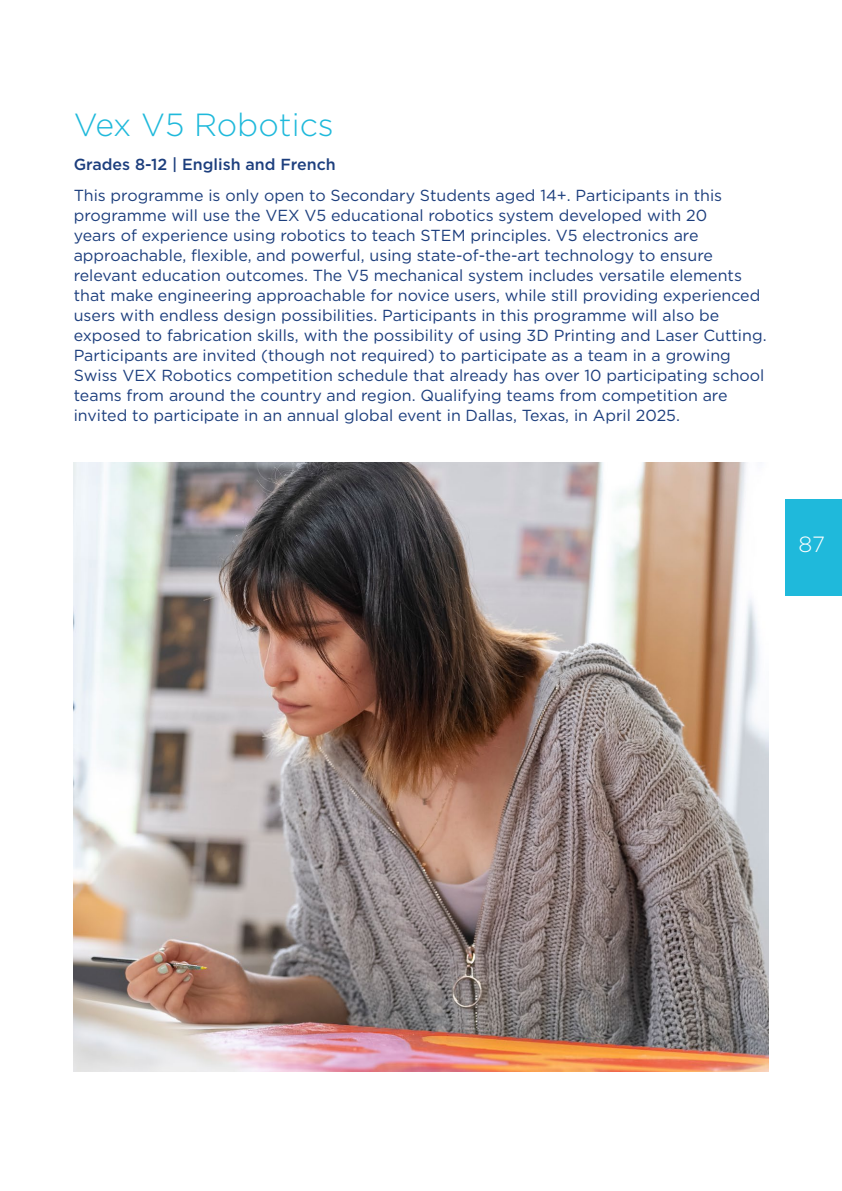
<style>
.page{position:relative;width:842px;height:1191px;background:#fff}
.page>*{position:absolute;margin:0;border:0;box-sizing:border-box;transform-origin:0 0}
.t1{font:300 32px "Gotham";color:#1fb9db}
.t2{font:300 22px "Gotham";color:#fff}
.t3{font:16px/20px "Gotham";color:#1c3e7d}
.t4{font:500 16px "Gotham";color:#1c3e7d}
</style>
<div class="page">
<img style="left:74px;top:462px;width:694px;height:609px">
<div style="left:785px;top:499px;width:57px;height:96px;background:#1fb9db"></div>
<h1 class="t1" style="left:74px;top:105px;width:262px">Vex V5 Robotics</h1>
<p class="t4" style="left:74px;top:153px;width:264px">Grades 8-12 | English and French</p>
<p class="t3" style="left:74px;top:185px;width:694px">This programme is only open to Secondary Students aged 14+. Participants in this programme will use the VEX V5 educational robotics system developed with 20<br>years of experience using robotics to teach STEM principles. V5 electronics are approachable, flexible, and powerful, using state-of-the-art technology to ensure relevant education outcomes. The V5 mechanical system includes versatile elements that make engineering approachable for novice users, while still providing experienced users with endless design possibilities. Participants in this programme will also be exposed to fabrication skills, with the possibility of using 3D Printing and Laser Cutting.<br>Participants are invited (though not required) to participate as a team in a growing Swiss VEX Robotics competition schedule that already has over 10 participating school teams from around the country and region. Qualifying teams from competition are invited to participate in an annual global event in Dallas, Texas, in April 2025.</p>
<h2 class="t2" style="left:798px;top:530px;width:28px">87</h2>
</div>
